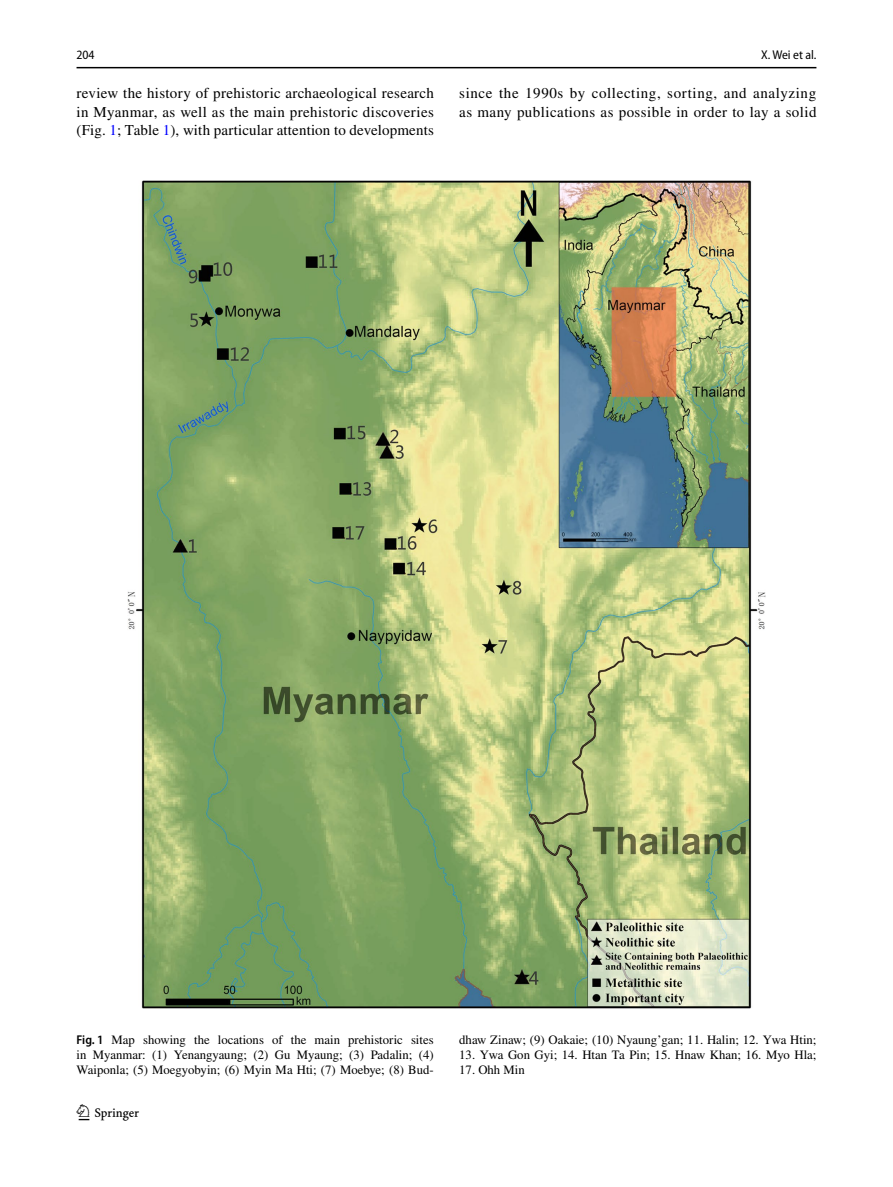
<style>
.page{position:relative;width:893px;height:1187px;background:#fff}
.page>*{position:absolute;margin:0;border:0;box-sizing:border-box;transform-origin:0 0}
.t1{font:22.5px "Springnew Regular 2";color:#000}
.t2{font:15px/18.8px "STIX";letter-spacing:.03em;color:#000;text-align:justify}
.t3{font:12.75px/15px "STIX";color:#000;text-align:justify}
.t4{font:semi-condensed 12.75px "Myriad Pro";color:#000}
.s1{color:#00f}
.s2{font-family:"Myriad Pro";font-weight:600;font-stretch:semi-condensed}
</style>
<div class="page">
<hr style="left:77px;top:67px;width:739px;height:1px;background:#000">
<img style="left:127px;top:181px;width:638px;height:827px">
<p class="t4" style="left:77px;top:48px;width:20px">204</p>
<p class="t4" style="left:761px;top:48px;width:57px">X. Wei et al.</p>
<p class="t2" style="left:77px;top:84px;width:359px">review the history of prehistoric archaeological research in Myanmar, as well as the main prehistoric discoveries (Fig. <span class="s1">1</span>; Table <span class="s1">1</span>), with particular attention to developments</p>
<p class="t2" style="left:459px;top:84px;width:359px">since the 1990s by collecting, sorting, and analyzing as many publications as possible in order to lay a solid</p>
<p class="t3" style="left:77px;top:1032px;width:359px"><span class="s2">Fig. 1</span> Map showing the locations of the main prehistoric sites in Myanmar: (1) Yenangyaung; (2) Gu Myaung; (3) Padalin; (4)<br>Waiponla; (5) Moegyobyin; (6) Myin Ma Hti; (7) Moebye; (8) Bud-</p>
<p class="t3" style="left:459px;top:1032px;width:359px">dhaw Zinaw; (9) Oakaie; (10) Nyaung’gan; 11. Halin; 12. Ywa Htin;</p>
<p class="t3" style="left:459px;top:1047px;width:359px">13. Ywa Gon Gyi; 14. Htan Ta Pin; 15. Hnaw Khan; 16. Myo Hla;</p>
<p class="t3" style="left:459px;top:1062px;width:67px">17. Ohh Min</p>
<h1 class="t1" style="left:79px;top:1104px;width:62px">1 3</h1>
</div>
